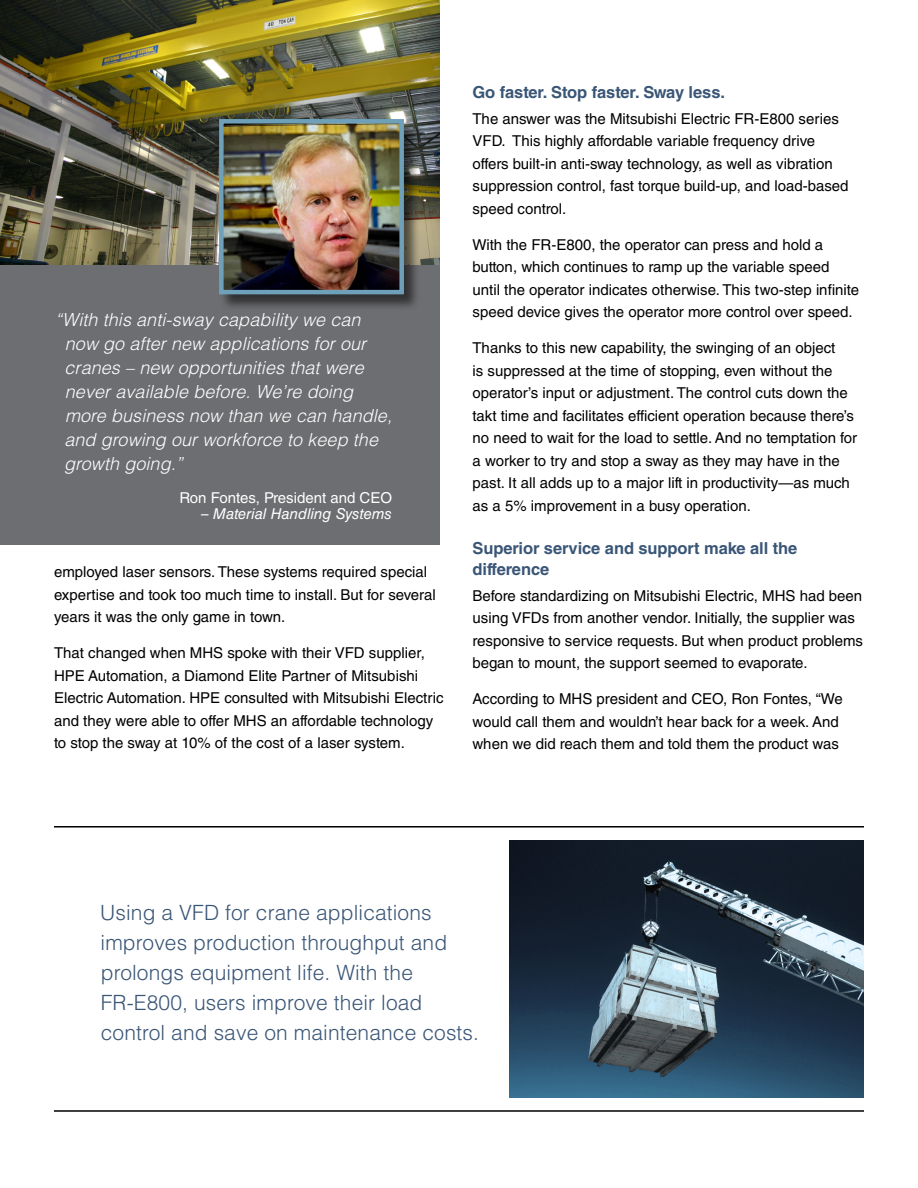
<style>
.page{position:relative;width:918px;height:1188px;background:#fff}
.page>*{position:absolute;margin:0;border:0;box-sizing:border-box;transform-origin:0 0}
.t1{font:300 21px/30px "Helvetica LT Std";letter-spacing:.005em;color:#3a5676}
.t2{font:italic 300 18px/24px "Helvetica LT Std";letter-spacing:.005em;color:#fff}
.t3{font:700 16.5px/21px "Helvetica LT Std";letter-spacing:-.005em;color:#3a5676}
.t4{font:15px/22.5px "Helvetica LT Std";color:#000}
.t5{font:15px "Helvetica LT Std";color:#fff}
.t6{font:italic 15px "Helvetica LT Std";color:#fff}
</style>
<div class="page">
<div style="left:0;top:0;width:440px;height:545px;background:#6d6e71"></div>
<img style="left:0;top:1px;width:440px;height:263px">
<div style="left:219px;top:119px;width:202px;height:192px;background:#000;opacity:.55"></div>
<img style="left:224px;top:124px;width:175px;height:165px">
<div style="left:219px;top:119px;width:185px;height:175px;border:4px solid #6ea0b9"></div>
<hr style="left:54px;top:1110px;width:810px;height:2px;background:#000">
<hr style="left:54px;top:826px;width:810px;height:2px;background:#000">
<img style="left:510px;top:841px;width:354px;height:256px">
<p class="t2" style="left:64px;top:307px;width:330px;text-indent:-9px">“With this anti-sway capability we can now go after new applications for our cranes – new opportunities that were never available before. We’re doing more business now than we can handle, and growing our workforce to keep the growth going.”</p>
<p class="t5" style="left:179px;top:489px;width:214px">Ron Fontes, President and CEO</p>
<p class="t6" style="left:201px;top:505px;width:192px">– Material Handling Systems</p>
<p class="t4" style="left:54px;top:561px;width:383px">employed laser sensors. These systems required special expertise and took too much time to install. But for several years it was the only game in town.</p>
<p class="t4" style="left:54px;top:642px;width:391px">That changed when MHS spoke with their VFD supplier, HPE Automation, a Diamond Elite Partner of Mitsubishi Electric Automation. HPE consulted with Mitsubishi Electric and they were able to offer MHS an affordable technology to stop the sway at 10% of the cost of a laser system.</p>
<p class="t3" style="left:472px;top:82px;width:254px">Go faster. Stop faster. Sway less.</p>
<p class="t4" style="left:472px;top:107px;width:378px">The answer was the Mitsubishi Electric FR-E800 series VFD. This highly affordable variable frequency drive offers built-in anti-sway technology, as well as vibration suppression control, fast torque build-up, and load-based speed control.</p>
<p class="t4" style="left:472px;top:233px;width:388px">With the FR-E800, the operator can press and hold a button, which continues to ramp up the variable speed until the operator indicates otherwise. This two-step infinite speed device gives the operator more control over speed.</p>
<p class="t4" style="left:472px;top:337px;width:386px">Thanks to this new capability, the swinging of an object<br>is suppressed at the time of stopping, even without the operator’s input or adjustment. The control cuts down the takt time and facilitates efficient operation because there’s no need to wait for the load to settle. And no temptation for a worker to try and stop a sway as they may have in the past. It all adds up to a major lift in productivity—as much as a 5% improvement in a busy operation.</p>
<p class="t3" style="left:472px;top:537px;width:326px">Superior service and support make all the difference</p>
<p class="t4" style="left:472px;top:584px;width:392px">Before standardizing on Mitsubishi Electric, MHS had been using VFDs from another vendor. Initially, the supplier was responsive to service requests. But when product problems began to mount, the support seemed to evaporate.</p>
<p class="t4" style="left:472px;top:688px;width:372px">According to MHS president and CEO, Ron Fontes, “We would call them and wouldn’t hear back for a week. And when we did reach them and told them the product was</p>
<h1 class="t1" style="left:100px;top:897px;width:380px">Using a VFD for crane applications improves production throughput and prolongs equipment life. With the FR-E800, users improve their load control and save on maintenance costs.</h1>
</div>
